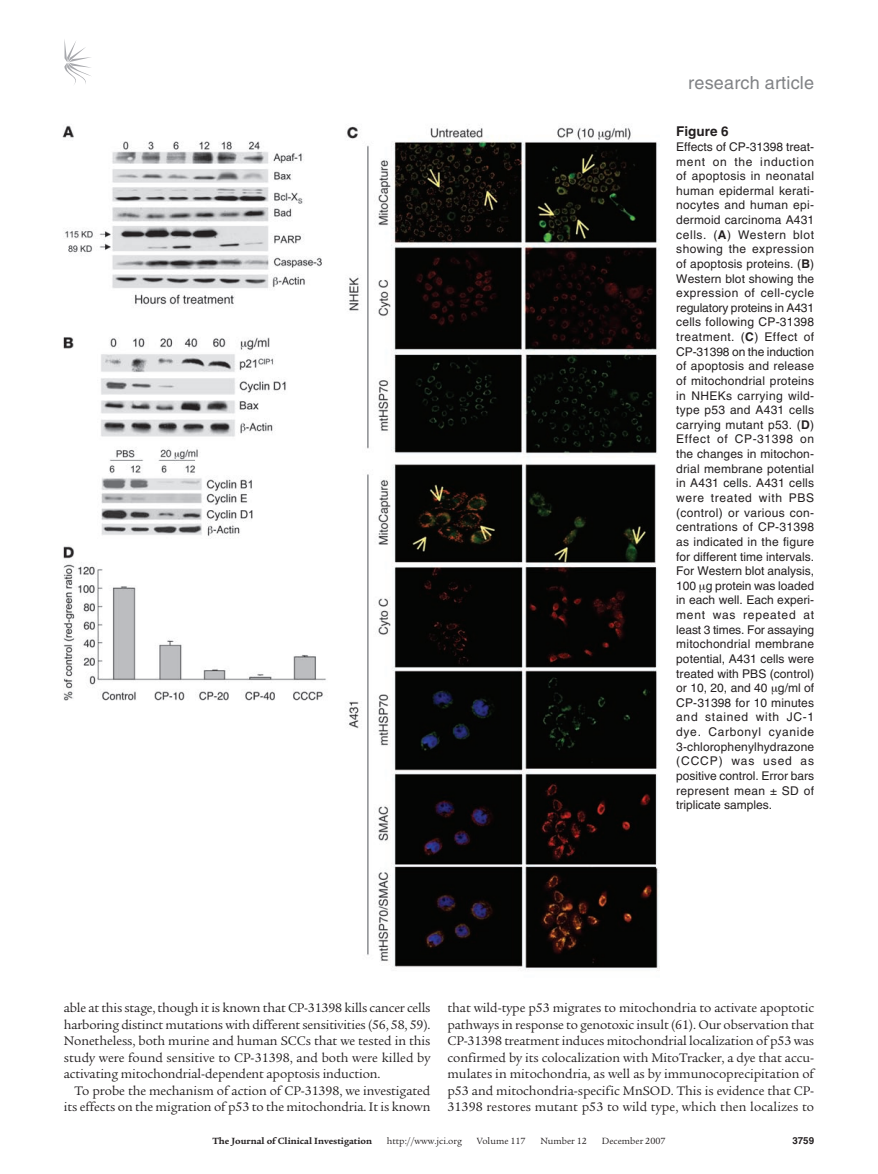
<style>
.page{position:relative;width:878px;height:1174px;background:#fff}
.page>*{position:absolute;margin:0;border:0;box-sizing:border-box;transform-origin:0 0}
.t1{font:18px "Helvetica LT Std";letter-spacing:.01em;color:#808285}
.t2{font:13.5px/16.5px "Legacy Serif Std";letter-spacing:-.005em;color:#231f20;text-align:justify}
.t3{font:700 13.5px "Helvetica LT Std";color:#231f20}
.t4{font:12px/14.7px "Helvetica LT Std";color:#231f20;text-align:justify}
.t5{font:9.75px "Legacy Serif Std";color:#231f20}
.t6{font:700 9.75px "Legacy Serif Std";color:#231f20}
.t7{font:700 9.75px "Helvetica LT Std";color:#231f20}
.s1{font-weight:700}
</style>
<div class="page">
<svg style="left:64px;top:39px;width:27px;height:46px"></svg>
<img style="left:62px;top:125px;width:597px;height:845px">
<h1 class="t1" style="left:688px;top:72px;width:127px">research article</h1>
<p class="t3" style="left:676px;top:123px;width:54px">Figure 6</p>
<p class="t4" style="left:676px;top:139px;width:139px">Effects of CP-31398 treat&shy;ment on the induction of apoptosis in neonatal human epidermal kerati&shy;nocytes and human epi&shy;dermoid carcinoma A431 cells. (<span class="s1">A</span>) Western blot showing the expression of apoptosis proteins. (<span class="s1">B</span>)<br>Western blot showing the expression of cell-cycle regulatory proteins in A431 cells following CP-31398 treatment. (<span class="s1">C</span>) Effect of CP-31398 on the induction of apoptosis and release of mitochondrial proteins in NHEKs carrying wild&shy;type p53 and A431 cells carrying mutant p53. (<span class="s1">D</span>)<br>Effect of CP-31398 on the changes in mitochon&shy;drial membrane potential in A431 cells. A431 cells were treated with PBS (control) or various con&shy;centrations of CP-31398 as indicated in the figure for different time intervals.<br>For Western blot analysis, 100 g protein was loaded in each well. Each experi&shy;ment was repeated at least 3 times. For assaying mitochondrial membrane potential, A431 cells were treated with PBS (control) or 10, 20, and 40 g/ml of CP-31398 for 10 minutes and stained with JC-1 dye. Carbonyl cyanide 3-chlorophenylhydrazone (CCCP) was used as positive control. Error bars represent mean ± SD of triplicate samples.</p>
<p class="t2" style="left:64px;top:999px;width:368px">able at this stage, though it is known that CP-31398 kills cancer cells harboring distinct mutations with different sensitivities (56, 58, 59).<br>Nonetheless, both murine and human SCCs that we tested in this study were found sensitive to CP-31398, and both were killed by activating mitochondrial-dependent apoptosis induction.</p>
<p class="t2" style="left:64px;top:1082px;width:368px;text-align:right">To probe the mechanism of action of CP-31398, we investigated its effects on the migration of p53 to the mitochondria. It is known</p>
<p class="t2" style="left:447px;top:999px;width:368px">that wild-type p53 migrates to mitochondria to activate apoptotic pathways in response to genotoxic insult (61). Our observation that CP-31398 treatment induces mitochondrial localization of p53 was confirmed by its colocalization with MitoTracker, a dye that accu&shy;mulates in mitochondria, as well as by immunocoprecipitation of p53 and mitochondria-specific MnSOD. This is evidence that CP-31398 restores mutant p53 to wild type, which then localizes to</p>
<p class="t6" style="left:212px;top:1135px;width:161px">The Journal of Clinical Investigation</p>
<p class="t5" style="left:387px;top:1135px;width:77px">http://www.jci.org</p>
<p class="t5" style="left:476px;top:1135px;width:50px">Volume 117</p>
<p class="t5" style="left:540px;top:1135px;width:48px">Number 12</p>
<p class="t5" style="left:601px;top:1135px;width:65px">December 2007</p>
<p class="t7" style="left:792px;top:1134px;width:23px">3759</p>
</div>
